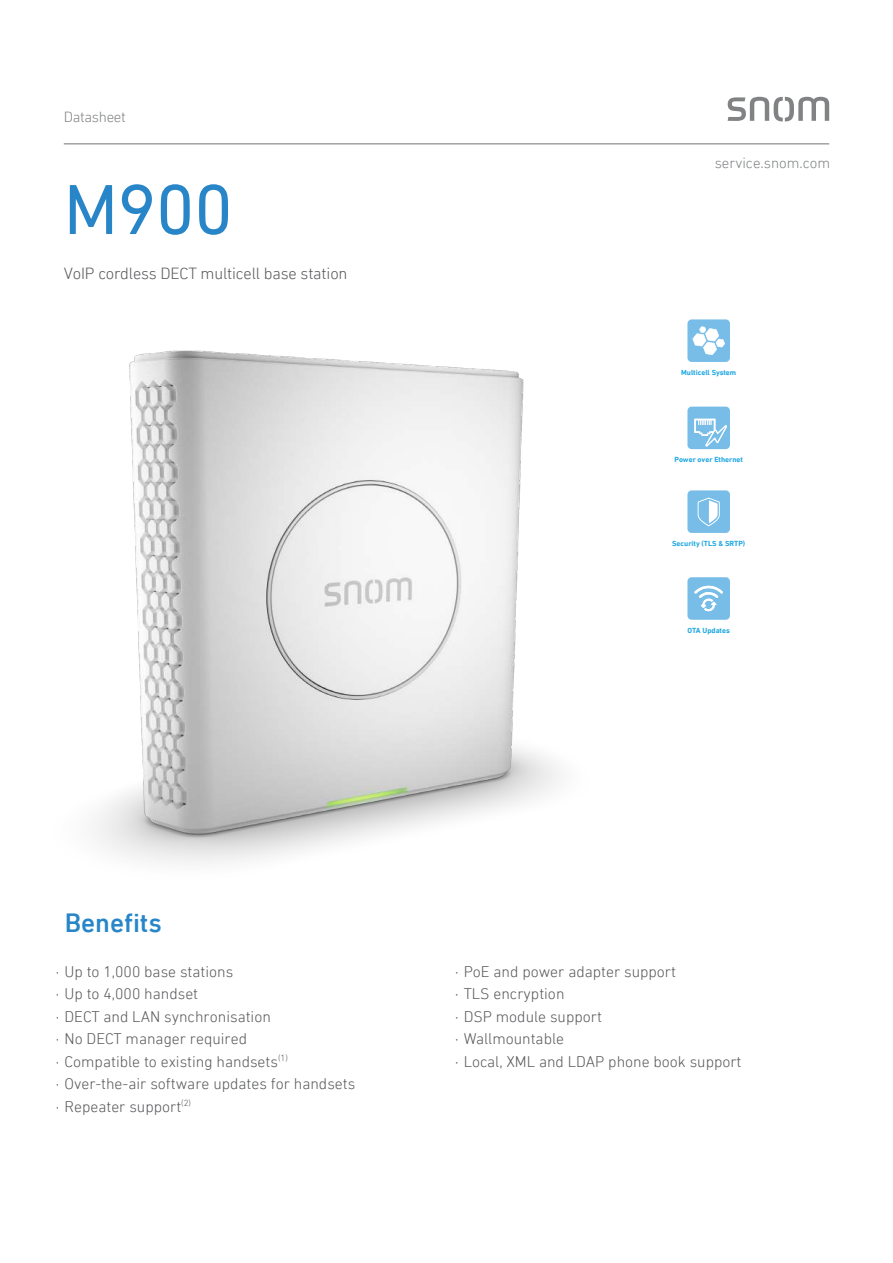
<style>
.page{position:relative;width:893px;height:1263px;background:#fff}
.page>*{position:absolute;margin:0;border:0;box-sizing:border-box;transform-origin:0 0}
.t1{font:72px "DIN Next LT Pro";color:#2886c8}
.t2{font:500 27px "DIN Next LT Pro";color:#2886c8}
.t3{font:300 16.5px "DIN Next LT Pro";letter-spacing:-.01em;color:#57585a}
.t4{font:300 15.75px/22.5px "DIN Next LT Pro";color:#57585a}
.t5{font:300 15px "DIN Next LT Pro";color:#808284}
.t6{font:300 15px "DIN Next LT Pro";letter-spacing:-.02em;color:#808284}
.t7{font:700 7.5px "DIN Next LT Pro";color:#21a9e1}
</style>
<div class="page">
<svg style="left:728px;top:97px;width:101px;height:25px"></svg>
<hr style="left:64px;top:143px;width:765px;height:1px;background:#808284">
<img style="left:94px;top:350px;width:465px;height:513px">
<div style="left:687px;top:319px;width:43px;height:43px;background:#78bde8;border-radius:4px"></div>
<svg style="left:692px;top:326px;width:33px;height:29px"></svg>
<div style="left:687px;top:490px;width:43px;height:43px;background:#78bde8;border-radius:4px"></div>
<svg style="left:698px;top:498px;width:22px;height:28px"></svg>
<svg style="left:687px;top:407px;width:43px;height:42px;background:#8dc7eb"></svg>
<div style="left:687px;top:577px;width:43px;height:43px;background:#78bde8;border-radius:4px"></div>
<svg style="left:694px;top:586px;width:29px;height:25px"></svg>
<p class="t6" style="left:64px;top:110px;width:64px">Datasheet</p>
<h1 class="t1" style="left:64px;top:184px;width:171px">M900</h1>
<p class="t3" style="left:64px;top:267px;width:285px">VoIP cordless DECT multicell base station</p>
<h2 class="t2" style="left:65px;top:913px;width:99px">Benefits</h2>
<p class="t5" style="left:715px;top:154px;width:117px">service.snom.com</p>
<p class="t7" style="left:681px;top:369px;width:57px">Multicell System</p>
<p class="t7" style="left:675px;top:456px;width:70px">Power over Ethernet</p>
<p class="t7" style="left:672px;top:540px;width:75px">Security (TLS &amp; SRTP)</p>
<p class="t7" style="left:688px;top:627px;width:44px">OTA Updates</p>
<p class="t4" style="left:56px;top:961px;width:301px">· Up to 1,000 base stations<br>· Up to 4,000 handset<br>· DECT and LAN synchronisation<br>· No DECT manager required<br>· Compatible to existing handsets<sup>(1)<br></sup>· Over-the-air software updates for handsets · Repeater support<sup>(2)</sup></p>
<p class="t4" style="left:455px;top:961px;width:288px">· PoE and power adapter support<br>· TLS encryption<br>· DSP module support<br>· Wallmountable<br>· Local, XML and LDAP phone book support</p>
</div>
